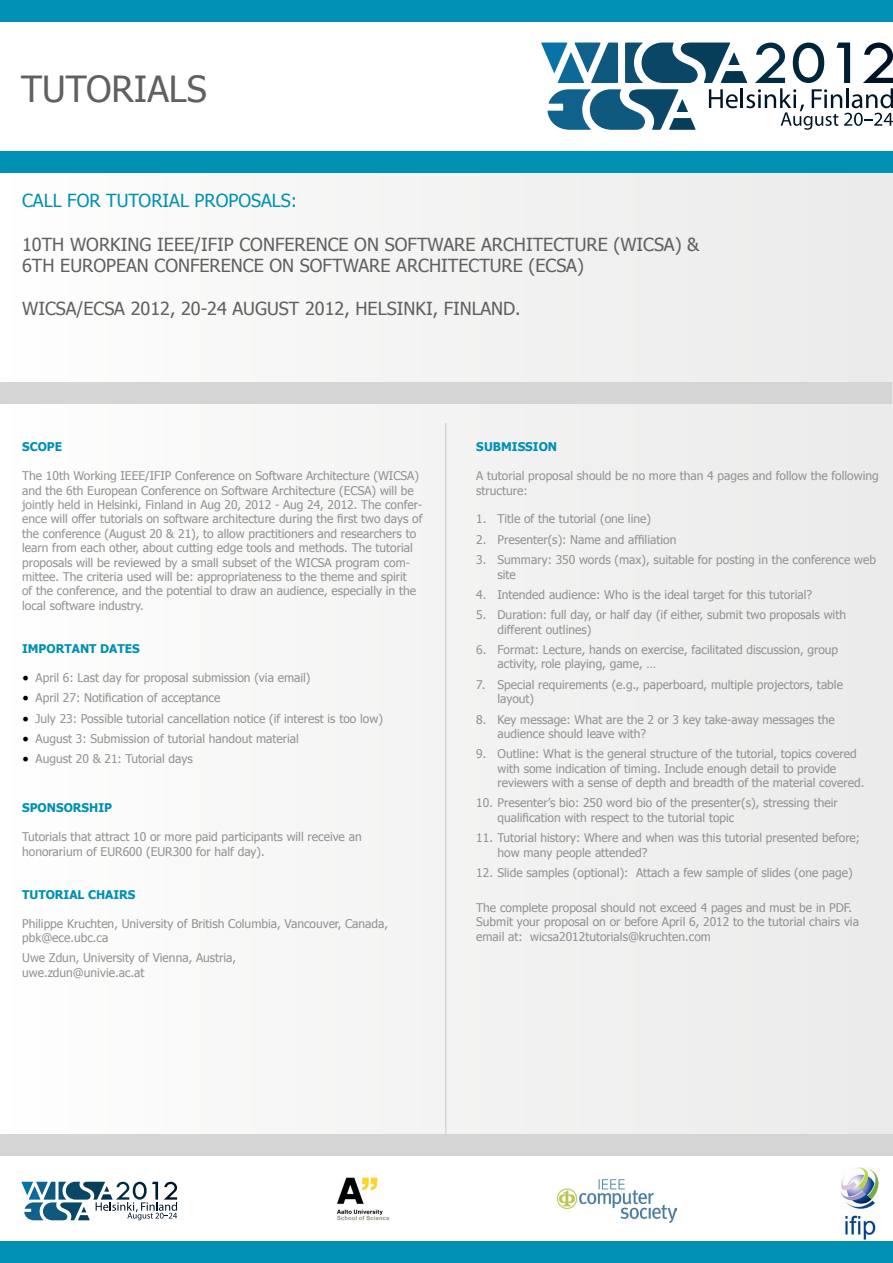
<style>
.page{position:relative;width:893px;height:1263px;background:#fff}
.page>*{position:absolute;margin:0;border:0;box-sizing:border-box;transform-origin:0 0}
.t1{font:36px "Tahoma";color:#606060}
.t2{font:18px "Tahoma";color:#606060}
.t3{font:18px "Tahoma";color:#0090b2}
.t4{font:12px/14.4px "Tahoma";color:#929292}
.t5{font:700 12px "Tahoma";color:#0090b2}
.s1{font-family:"Minion Pro";font-size:18px;color:#000}
</style>
<div class="page">
<div style="left:0;top:172px;width:893px;height:1087px;background:#f4f3f3"></div>
<div style="left:0;top:0;width:893px;height:21px;background:#0090b3"></div>
<div style="left:0;top:151px;width:893px;height:21px;background:#0090b3"></div>
<div style="left:0;top:383px;width:891px;height:21px;background:#d5d5d5"></div>
<hr style="left:445px;top:423px;width:1px;height:780px;background:#d5d5d5">
<svg style="left:541px;top:43px;width:352px;height:87px"></svg>
<div style="left:0;top:1152px;width:893px;height:110px;background:#fff"></div>
<div style="left:0;top:1242px;width:893px;height:21px;background:#0090b3"></div>
<div style="left:0;top:1134px;width:893px;height:22px;background:#d5d5d5"></div>
<svg style="left:22px;top:1182px;width:155px;height:38px"></svg>
<img style="left:336px;top:1177px;width:54px;height:44px">
<img style="left:558px;top:1179px;width:119px;height:43px">
<img style="left:840px;top:1168px;width:39px;height:71px">
<h1 class="t1" style="left:21px;top:65px;width:43px">Tutorials</h1>
<h2 class="t3" style="left:22px;top:189px;width:277px">CALL FOR TUTORIAL PROPOSALS:</h2>
<h2 class="t2" style="left:22px;top:232px;width:264px">10th Working IEEE/IFIP Confere</h2>
<h2 class="t2" style="left:316px;top:232px;width:92px">nce on Software</h2>
<h2 class="t2" style="left:481px;top:232px;width:56px">Architecture</h2>
<h2 class="t2" style="left:613px;top:232px;width:87px">(WICSA) &amp;</h2>
<h2 class="t2" style="left:22px;top:254px;width:61px">6th Europea</h2>
<h2 class="t2" style="left:137px;top:254px;width:64px">n Confere</h2>
<h2 class="t2" style="left:231px;top:254px;width:92px">nce on Software</h2>
<h2 class="t2" style="left:396px;top:254px;width:56px">Architecture</h2>
<h2 class="t2" style="left:529px;top:254px;width:57px">(ECSA)</h2>
<h2 class="t2" style="left:22px;top:297px;width:257px">WICSA/ECSA 2012, 20-24 August</h2>
<h2 class="t2" style="left:305px;top:297px;width:61px">2012, Helsi</h2>
<h2 class="t2" style="left:403px;top:297px;width:119px">nki, Finland.</h2>
<p class="t5" style="left:22px;top:439px;width:42px">SCOPE</p>
<p class="t4" style="left:22px;top:468px;width:402px">The 10th Working IEEE/IFIP Conference on Software Architecture (WICSA) and the 6th European Conference on Software Architecture (ECSA) will be jointly held in Helsinki, Finland in Aug 20, 2012 - Aug 24, 2012. The confer&shy;ence will offer tutorials on software architecture during the first two days of the conference (August 20 &amp; 21), to allow practitioners and researchers to learn from each other, about cutting edge tools and methods. The tutorial proposals will be reviewed by a small subset of the WICSA program com&shy;mittee. The criteria used will be: appropriateness to the theme and spirit<br>of the conference, and the potential to draw an audience, especially in the local software industry.</p>
<p class="t5" style="left:22px;top:640px;width:119px">IMPORTANT DATES</p>
<p class="t4" style="left:22px;top:670px;width:290px"><span class="s1">•</span> April 6: Last day for proposal submission (via email)</p>
<p class="t4" style="left:22px;top:690px;width:200px"><span class="s1">•</span> April 27: Notification of acceptance</p>
<p class="t4" style="left:22px;top:710px;width:362px"><span class="s1">•</span> July 23: Possible tutorial cancellation notice (if interest is too low)</p>
<p class="t4" style="left:22px;top:731px;width:278px"><span class="s1">•</span> August 3: Submission of tutorial handout material</p>
<p class="t4" style="left:22px;top:751px;width:172px"><span class="s1">•</span> August 20 &amp; 21: Tutorial days</p>
<p class="t5" style="left:22px;top:800px;width:91px">SPONSORSHIP</p>
<p class="t4" style="left:22px;top:829px;width:341px">Tutorials that attract 10 or more paid participants will receive an honorarium of EUR600 (EUR300 for half day).</p>
<p class="t5" style="left:22px;top:886px;width:115px">TUTORIAL CHAIRS</p>
<p class="t4" style="left:22px;top:915px;width:368px">Philippe Kruchten, University of British Columbia, Vancouver, Canada, pbk@ece.ubc.ca</p>
<p class="t4" style="left:22px;top:950px;width:216px">Uwe Zdun, University of Vienna, Austria, uwe.zdun@univie.ac.at</p>
<p class="t5" style="left:476px;top:439px;width:82px">SUBMISSION</p>
<p class="t4" style="left:476px;top:468px;width:404px">A tutorial proposal should be no more than 4 pages and follow the following structure:</p>
<p class="t4" style="left:476px;top:511px;width:176px">1. Title of the tutorial (one line)</p>
<p class="t4" style="left:476px;top:532px;width:202px">2. Presenter(s): Name and affiliation</p>
<p class="t4" style="left:497px;top:552px;width:380px;text-indent:-21px">3. Summary: 350 words (max), suitable for posting in the conference web site</p>
<p class="t4" style="left:476px;top:587px;width:337px">4. Intended audience: Who is the ideal target for this tutorial?</p>
<p class="t4" style="left:497px;top:607px;width:350px;text-indent:-21px">5. Duration: full day, or half day (if either, submit two proposals with different outlines)</p>
<p class="t4" style="left:497px;top:642px;width:342px;text-indent:-21px">6. Format: Lecture, hands on exercise, facilitated discussion, group activity, role playing, game, …</p>
<p class="t4" style="left:497px;top:677px;width:347px;text-indent:-21px">7. Special requirements (e.g., paperboard, multiple projectors, table layout)</p>
<p class="t4" style="left:497px;top:711px;width:339px;text-indent:-21px">8. Key message: What are the 2 or 3 key take-away messages the audience should leave with?</p>
<p class="t4" style="left:497px;top:746px;width:368px;text-indent:-21px">9. Outline: What is the general structure of the tutorial, topics covered with some indication of timing. Include enough detail to provide reviewers with a sense of depth and breadth of the material covered.</p>
<p class="t4" style="left:497px;top:795px;width:342px;text-indent:-21px">10. Presenter’s bio: 250 word bio of the presenter(s), stressing their qualification with respect to the tutorial topic</p>
<p class="t4" style="left:497px;top:830px;width:364px;text-indent:-21px">11. Tutorial history: Where and when was this tutorial presented before; how many people attended?</p>
<p class="t4" style="left:476px;top:865px;width:378px">12. Slide samples (optional): Attach a few sample of slides (one page)</p>
<p class="t4" style="left:476px;top:899px;width:384px">The complete proposal should not exceed 4 pages and must be in PDF.<br>Submit your proposal on or before April 6, 2012 to the tutorial chairs via email at: wicsa2012tutorials@kruchten.com</p>
</div>
